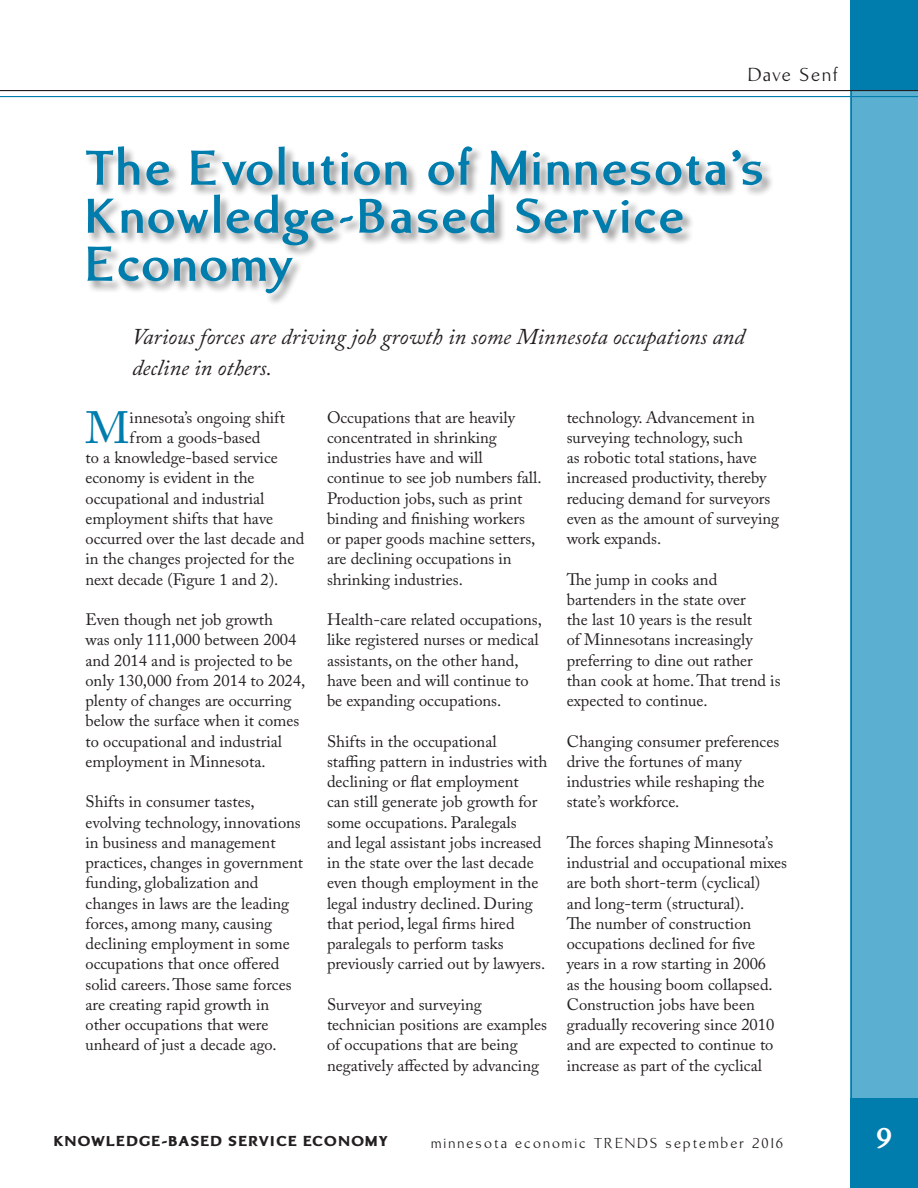
<style>
.page{position:relative;width:918px;height:1188px;background:#fff}
.page>*{position:absolute;margin:0;border:0;box-sizing:border-box;transform-origin:0 0}
.Heading_1{font:700 51px/48px "Brinar";letter-spacing:.04em;color:#007dad}
.Body_initial_cap{font:45px "Adobe Caslon Pro";color:#007dad}
.t1{font:700 30px "Brinar";color:#fff}
.Head_story_sub{font:italic 22.5px/31.5px "Adobe Caslon Pro";color:#231f20}
.Author_s_name_RIGHT{font:19.5px "Brinar";letter-spacing:.065em;color:#231f20}
.Body{font:16.5px/20.2px "Adobe Caslon Pro";color:#231f20}
.Body_initial_cap-2{font:16.5px "Adobe Caslon Pro";color:#231f20}
.t2{font:15px "Brinar";letter-spacing:.15em;color:#231f20}
.t3{font:900 15px "Brinar";letter-spacing:.1em;color:#231f20}
</style>
<div class="page">
<div style="left:850px;top:90px;width:68px;height:1008px;background:#5bb0d2"></div>
<div style="left:850px;top:1098px;width:68px;height:90px;background:#007dad"></div>
<div style="left:850px;top:0;width:68px;height:90px;background:#007dad"></div>
<hr style="left:850px;top:0;width:2px;height:1188px;background:#007dad">
<hr style="left:0;top:96px;width:918px;height:1px;background:#007dad">
<hr style="left:0;top:90px;width:918px;height:1px;background:#231f20">
<div style="left:85px;top:146px;width:690px;height:160px;background:#231f20;opacity:.45"></div>
<p class="Author_s_name_RIGHT" style="left:748px;top:64px;width:90px">Dave Senf</p>
<p class="Heading_1" style="left:86px;top:145px;width:679px">The Evolution of Minnesota’s<br>Knowledge-Based Service<br>Economy</p>
<p class="Head_story_sub" style="left:132px;top:320px;width:614px">Various forces are driving job growth in some Minnesota occupations and decline in others.</p>
<p class="Body_initial_cap" style="left:86px;top:401px;width:46px">M</p>
<p class="Body_initial_cap-2" style="left:130px;top:407px;width:157px">innesota’s ongoing shift</p>
<p class="Body_initial_cap-2" style="left:130px;top:427px;width:132px">from a goods-based</p>
<p class="Body_initial_cap-2" style="left:86px;top:448px;width:194px">to a knowledge-based service</p>
<p class="Body_initial_cap-2" style="left:86px;top:468px;width:171px">economy is evident in the</p>
<p class="Body_initial_cap-2" style="left:86px;top:488px;width:181px">occupational and industrial</p>
<p class="Body_initial_cap-2" style="left:86px;top:508px;width:189px">employment shifts that have</p>
<p class="Body_initial_cap-2" style="left:86px;top:529px;width:220px">occurred over the last decade and</p>
<p class="Body_initial_cap-2" style="left:86px;top:549px;width:210px">in the changes projected for the</p>
<p class="Body_initial_cap-2" style="left:86px;top:569px;width:194px">next decade (Figure 1 and 2).</p>
<p class="Body" style="left:86px;top:609px;width:221px">Even though net job growth<br>was only 111,000 between 2004 and 2014 and is projected to be only 130,000 from 2014 to 2024, plenty of changes are occurring below the surface when it comes to occupational and industrial employment in Minnesota.</p>
<p class="Body" style="left:86px;top:791px;width:219px">Shifts in consumer tastes, evolving technology, innovations in business and management practices, changes in government funding, globalization and changes in laws are the leading forces, among many, causing declining employment in some occupations that once offered solid careers. Those same forces are creating rapid growth in other occupations that were unheard of just a decade ago.</p>
<p class="Body" style="left:327px;top:407px;width:216px">Occupations that are heavily concentrated in shrinking industries have and will continue to see job numbers fall.<br>Production jobs, such as print binding and finishing workers or paper goods machine setters, are declining occupations in shrinking industries.</p>
<p class="Body" style="left:327px;top:609px;width:217px">Health-care related occupations, like registered nurses or medical assistants, on the other hand, have been and will continue to be expanding occupations.</p>
<p class="Body" style="left:327px;top:731px;width:222px">Shifts in the occupational staffing pattern in industries with declining or flat employment<br>can still generate job growth for some occupations. Paralegals<br>and legal assistant jobs increased in the state over the last decade even though employment in the legal industry declined. During that period, legal firms hired paralegals to perform tasks previously carried out by lawyers.</p>
<p class="Body" style="left:327px;top:994px;width:221px">Surveyor and surveying technician positions are examples of occupations that are being negatively affected by advancing</p>
<p class="Body" style="left:567px;top:407px;width:214px">technology. Advancement in surveying technology, such<br>as robotic total stations, have increased productivity, thereby reducing demand for surveyors even as the amount of surveying work expands.</p>
<p class="Body" style="left:567px;top:569px;width:215px">The jump in cooks and bartenders in the state over<br>the last 10 years is the result<br>of Minnesotans increasingly preferring to dine out rather than cook at home. That trend is expected to continue.</p>
<p class="Body" style="left:567px;top:731px;width:214px">Changing consumer preferences drive the fortunes of many industries while reshaping the state’s workforce.</p>
<p class="Body" style="left:567px;top:832px;width:222px">The forces shaping Minnesota’s industrial and occupational mixes are both short-term (cyclical) and long-term (structural).<br>The number of construction occupations declined for five years in a row starting in 2006<br>as the housing boom collapsed.<br>Construction jobs have been gradually recovering since 2010 and are expected to continue to increase as part of the cyclical</p>
<p class="t3" style="left:54px;top:1133px;width:335px">KNOWLEDGE-BASED SERVICE ECONOMY</p>
<p class="t2" style="left:431px;top:1134px;width:353px">minnesota economic TRENDS september 2016</p>
<h3 class="t1" style="left:876px;top:1121px;width:18px">9</h3>
</div>
